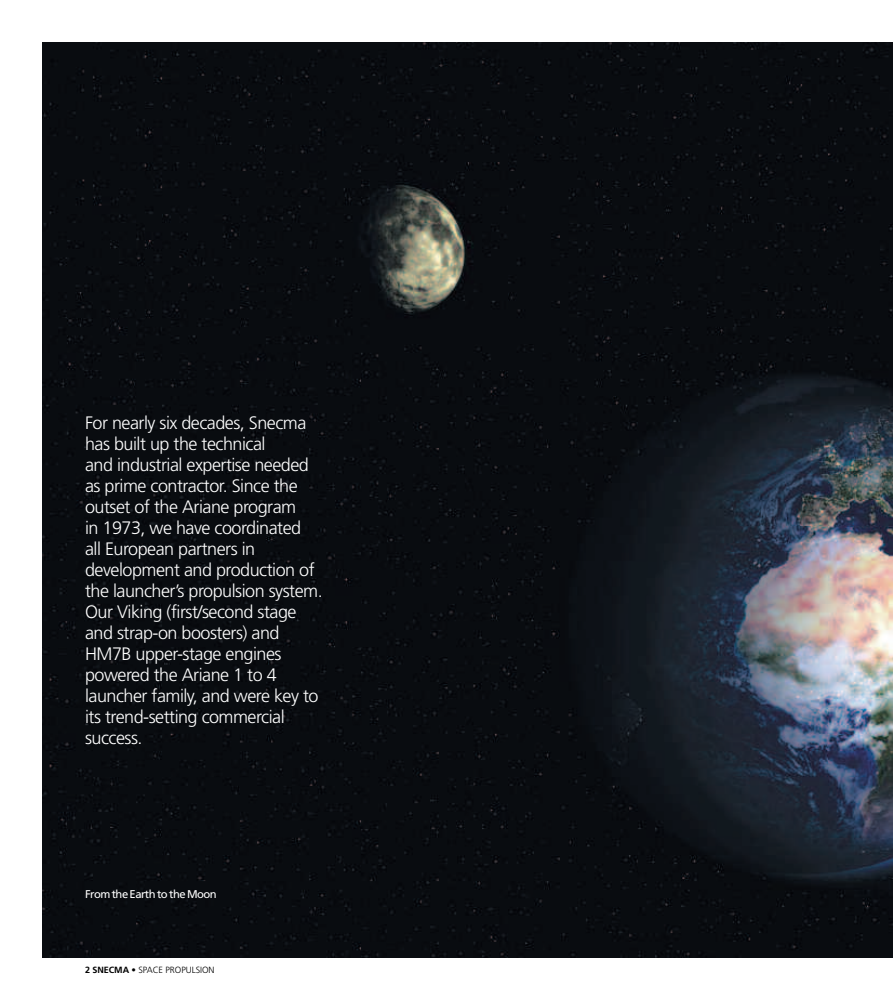
<style>
.page{position:relative;width:893px;height:1000px;background:#fff}
.page>*{position:absolute;margin:0;border:0;box-sizing:border-box;transform-origin:0 0}
.t1{font:300 18px/21px "Frutiger";letter-spacing:-.03em;color:#fff}
.t2{font:11.25px "Frutiger";letter-spacing:-.045em;color:#fff}
.t3{font:300 9px "Frutiger";letter-spacing:-.005em;color:#000}
.s1{font-weight:700}
</style>
<div class="page">
<img style="left:43px;top:43px;width:850px;height:914px">
<p class="t1" style="left:85px;top:413px;width:239px">For nearly six decades, Snecma has built up the technical<br>and industrial expertise needed as prime contractor. Since the outset of the Ariane program<br>in 1973, we have coordinated<br>all European partners in development and production of the launcher’s propulsion system.<br>Our Viking (first/second stage and strap-on boosters) and<br>HM7B upper-stage engines powered the Ariane 1 to 4 launcher family, and were key to its trend-setting commercial success.</p>
<p class="t2" style="left:85px;top:889px;width:133px">From the Earth to the Moon</p>
<p class="t3" style="left:85px;top:965px;width:131px"><span class="s1">2 SNECMA •</span> SPACE PROPULSION</p>
</div>
